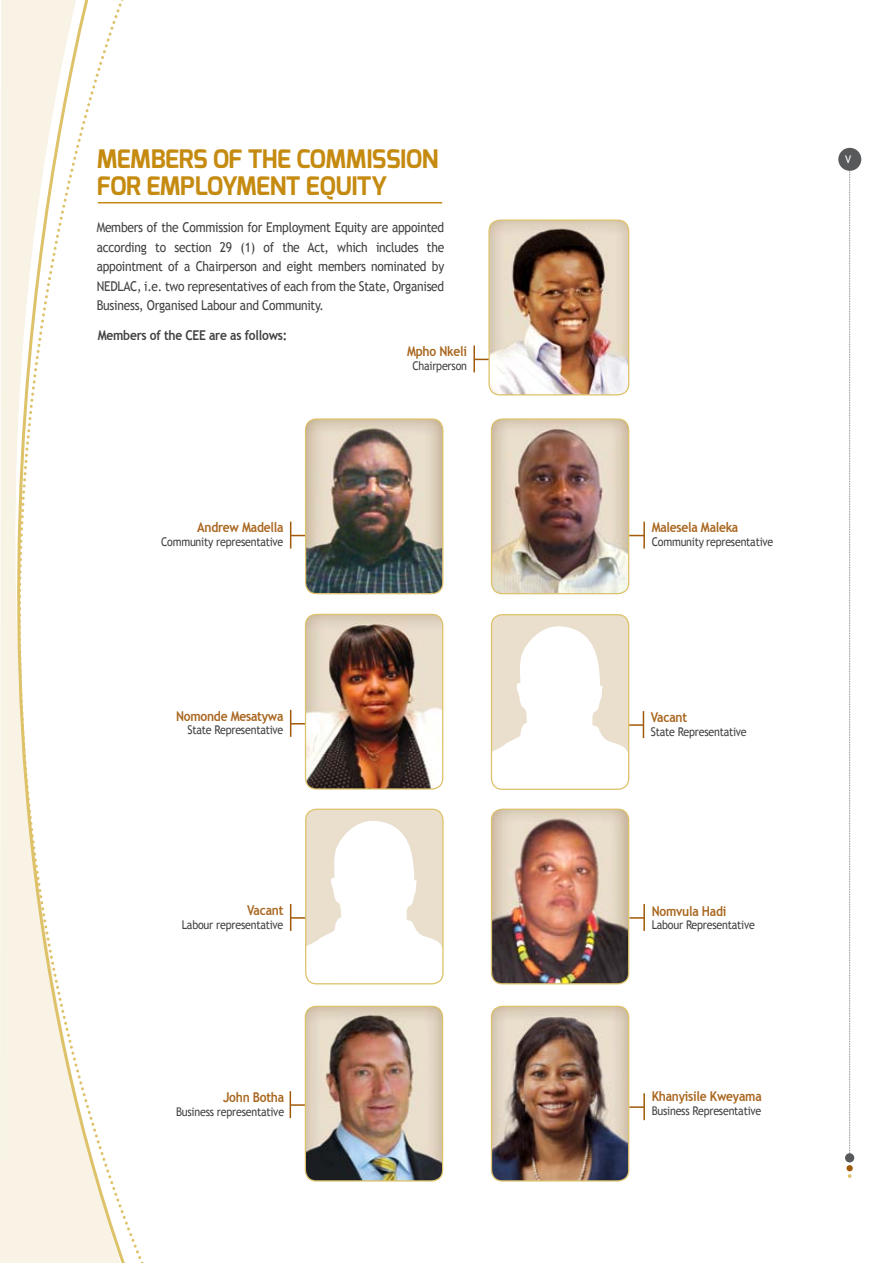
<style>
.page{position:relative;width:893px;height:1263px;background:#fff}
.page>*{position:absolute;margin:0;border:0;box-sizing:border-box;transform-origin:0 0}
.t1{font:700 25.5px/27px "Exo";letter-spacing:-.02em;color:#c58a10}
.t2{font:13.5px/19.5px "Trebuchet MS";letter-spacing:-.02em;color:#414042;text-align:justify;scale:.89 1}
.t3{font:700 13.5px "Trebuchet MS";letter-spacing:-.02em;color:#a9661f;scale:.89 1}
.t4{font:700 13.5px "Trebuchet MS";letter-spacing:-.02em;color:#414042;scale:.89 1}
.t5{font:12px "Trebuchet MS";letter-spacing:-.02em;color:#414042;scale:.89 1}
.t6{font:10.5px "Trebuchet MS";color:#fff}
</style>
<div class="page">
<svg style="left:849px;top:171px;width:2px;height:982px"></svg>
<div style="left:845px;top:1153px;width:9px;height:9px;background:#58595b;border-radius:50%"></div>
<div style="left:846px;top:1165px;width:7px;height:6px;background:#a05a09;border-radius:50%"></div>
<svg style="left:848px;top:1174px;width:3px;height:4px"></svg>
<div style="left:838px;top:148px;width:23px;height:23px;background:#58595b;border-radius:50%"></div>
<svg style="left:0;top:0;width:149px;height:1263px"></svg>
<hr style="left:98px;top:202px;width:344px;height:1px;background:#c58a10">
<img style="left:491px;top:420px;width:138px;height:174px">
<div style="left:491px;top:418px;width:138px;height:176px;border:1px solid #dec26a;border-radius:11px"></div>
<svg style="left:290px;top:522px;width:15px;height:27px"></svg>
<svg style="left:475px;top:359px;width:13px;height:1px"></svg>
<hr style="left:473px;top:345px;width:2px;height:27px;background:#a05a09">
<svg style="left:290px;top:710px;width:15px;height:27px"></svg>
<svg style="left:629px;top:535px;width:14px;height:1px"></svg>
<hr style="left:643px;top:522px;width:2px;height:27px;background:#a05a09">
<svg style="left:629px;top:917px;width:14px;height:2px"></svg>
<hr style="left:643px;top:904px;width:2px;height:27px;background:#a05a09">
<svg style="left:629px;top:1106px;width:14px;height:2px"></svg>
<hr style="left:643px;top:1093px;width:2px;height:27px;background:#a05a09">
<img style="left:490px;top:220px;width:139px;height:175px">
<div style="left:488px;top:220px;width:141px;height:175px;border:1px solid #dec26a;border-radius:11px"></div>
<img style="left:305px;top:614px;width:138px;height:174px">
<div style="left:305px;top:614px;width:138px;height:176px;border:1px solid #dec26a;border-radius:11px"></div>
<div style="left:491px;top:615px;width:138px;height:174px;background:#eadfcd;border-radius:11px"></div>
<svg style="left:491px;top:625px;width:153px;height:163px"></svg>
<div style="left:491px;top:614px;width:138px;height:176px;border:1px solid #dec26a;border-radius:11px"></div>
<img style="left:491px;top:1006px;width:138px;height:175px">
<div style="left:491px;top:1006px;width:138px;height:175px;border:1px solid #dec26a;border-radius:11px"></div>
<svg style="left:290px;top:1091px;width:15px;height:27px"></svg>
<img style="left:306px;top:420px;width:137px;height:174px">
<div style="left:305px;top:418px;width:138px;height:176px;border:1px solid #dec26a;border-radius:11px"></div>
<div style="left:306px;top:809px;width:137px;height:175px;background:#eadfcd;border-radius:11px"></div>
<svg style="left:290px;top:821px;width:152px;height:163px"></svg>
<div style="left:305px;top:809px;width:139px;height:175px;border:1px solid #dec26a;border-radius:11px"></div>
<img style="left:305px;top:1006px;width:138px;height:175px">
<div style="left:305px;top:1006px;width:138px;height:175px;border:1px solid #dec26a;border-radius:11px"></div>
<img style="left:491px;top:809px;width:138px;height:175px">
<div style="left:491px;top:809px;width:138px;height:175px;border:1px solid #dec26a;border-radius:11px"></div>
<h1 class="t1" style="left:97px;top:146px;width:343px">MEMBERS OF THE COMMISSION<br>FOR EMPLOYMENT EQUITY</h1>
<p class="t2" style="left:97px;top:218px;width:392px">Members of the Commission for Employment Equity are appointed according to section 29 (1) of the Act, which includes the appointment of a Chairperson and eight members nominated by NEDLAC, i.e. two representatives of each from the State, Organised Business, Organised Labour and Community.</p>
<p class="t4" style="left:98px;top:326px;width:214px">Members of the CEE are as follows:</p>
<p class="t3" style="left:197px;top:519px;width:99px">Andrew Madella</p>
<p class="t5" style="left:161px;top:534px;width:139px">Community representative</p>
<p class="t3" style="left:176px;top:707px;width:122px">Nomonde Mesatywa</p>
<p class="t5" style="left:188px;top:723px;width:109px">State Representative</p>
<p class="t3" style="left:247px;top:902px;width:42px">Vacant</p>
<p class="t5" style="left:182px;top:917px;width:116px">Labour representative</p>
<p class="t3" style="left:223px;top:1089px;width:70px">John Botha</p>
<p class="t5" style="left:176px;top:1104px;width:123px">Business representative</p>
<p class="t3" style="left:407px;top:343px;width:69px">Mpho Nkeli</p>
<p class="t5" style="left:412px;top:358px;width:63px">Chairperson</p>
<p class="t6" style="left:845px;top:153px;width:8px">V</p>
<p class="t3" style="left:652px;top:519px;width:99px">Malesela Maleka</p>
<p class="t5" style="left:652px;top:534px;width:138px">Community representative</p>
<p class="t3" style="left:651px;top:709px;width:42px">Vacant</p>
<p class="t5" style="left:651px;top:724px;width:109px">State Representative</p>
<p class="t3" style="left:652px;top:902px;width:85px">Nomvula Hadi</p>
<p class="t5" style="left:652px;top:918px;width:118px">Labour Representative</p>
<p class="t3" style="left:652px;top:1088px;width:125px">Khanyisile Kweyama</p>
<p class="t5" style="left:652px;top:1103px;width:125px">Business Representative</p>
</div>
